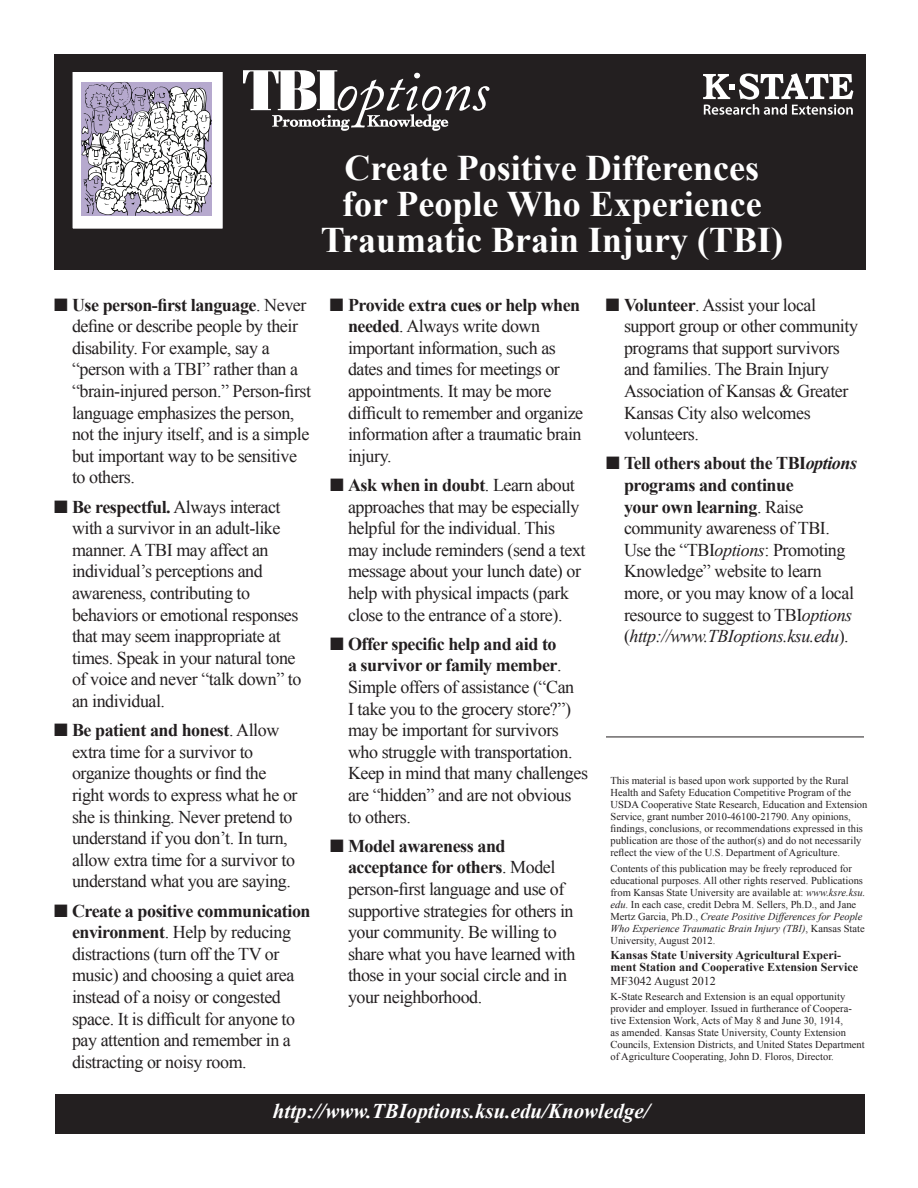
<style>
.page{position:relative;width:918px;height:1188px;background:#fff}
.page>*{position:absolute;margin:0;border:0;box-sizing:border-box;transform-origin:0 0}
.t1{font:700 36px "Times New Roman";color:#fff}
.t2{font:italic 700 21px "Times New Roman";color:#fff}
.t3{font:18px/21.6px "Times New Roman";letter-spacing:-.025em;color:#231f20}
.t4{font:700 12px/12px "Times New Roman";color:#231f20}
.t5{font:12px "Times New Roman";color:#231f20}
.t6{font:10.5px/12px "Times New Roman";color:#231f20}
.s1{font-weight:700}
.s2{font-weight:700;font-style:italic}
.s3{font-style:italic}
</style>
<div class="page">
<div style="left:54px;top:54px;width:812px;height:216px;background:#231f20"></div>
<div style="left:56px;top:1094px;width:810px;height:40px;background:#231f20"></div>
<div style="left:70px;top:70px;width:155px;height:161px;background:#fff"></div>
<div style="left:68px;top:68px;width:159px;height:165px;border:4px solid #231f20"></div>
<svg style="left:81px;top:82px;width:131px;height:134px"></svg>
<svg style="left:703px;top:73px;width:150px;height:42px"></svg>
<svg style="left:243px;top:70px;width:247px;height:61px"></svg>
<hr style="left:606px;top:737px;width:258px;height:1px;background:#231f20">
<p class="t1" style="left:345px;top:143px;width:416px">Create Positive Differences</p>
<p class="t1" style="left:342px;top:179px;width:421px">for People Who Experience</p>
<p class="t1" style="left:321px;top:215px;width:464px">Traumatic Brain Injury (TBI)</p>
<p class="t3" style="left:72px;top:294px;width:241px;text-indent:-18px">■ <span class="s1">Use person-first language</span>. Never define or describe people by their disability. For example, say a “person with a TBI” rather than a “brain-injured person.” Person-first language emphasizes the person, not the injury itself, and is a simple but important way to be sensitive to others.</p>
<p class="t3" style="left:72px;top:496px;width:231px;text-indent:-18px">■ <span class="s1">Be respectful.</span> Always interact with a survivor in an adult-like manner. A TBI may affect an individual’s perceptions and awareness, contributing to behaviors or emotional responses that may seem inappropriate at times. Speak in your natural tone of voice and never “talk down” to an individual.</p>
<p class="t3" style="left:72px;top:719px;width:227px;text-indent:-18px">■ <span class="s1">Be patient and honest</span>. Allow extra time for a survivor to organize thoughts or find the right words to express what he or she is thinking. Never pretend to understand if you don’t. In turn, allow extra time for a survivor to understand what you are saying.</p>
<p class="t3" style="left:72px;top:899px;width:240px;text-indent:-18px">■ <span class="s1">Create a positive communication environment</span>. Help by reducing distractions (turn off the TV or music) and choosing a quiet area instead of a noisy or congested space. It is difficult for anyone to pay attention and remember in a distracting or noisy room.</p>
<p class="t3" style="left:348px;top:294px;width:237px;text-indent:-18px">■ <span class="s1">Provide extra cues or help when needed</span>. Always write down important information, such as dates and times for meetings or appointments. It may be more difficult to remember and organize information after a traumatic brain injury.</p>
<p class="t3" style="left:348px;top:474px;width:239px;text-indent:-18px">■ <span class="s1">Ask when in doubt</span>. Learn about approaches that may be especially helpful for the individual. This may include reminders (send a text message about your lunch date) or help with physical impacts (park close to the entrance of a store).</p>
<p class="t3" style="left:348px;top:633px;width:242px;text-indent:-18px">■ <span class="s1">Offer specific help and aid to<br>a survivor or family member</span>.<br>Simple offers of assistance (“Can<br>I take you to the grocery store?”) may be important for survivors who struggle with transportation.<br>Keep in mind that many challenges are “hidden” and are not obvious to others.</p>
<p class="t3" style="left:348px;top:835px;width:229px;text-indent:-18px">■ <span class="s1">Model awareness and acceptance for others</span>. Model person-first language and use of supportive strategies for others in your community. Be willing to share what you have learned with those in your social circle and in your neighborhood.</p>
<p class="t3" style="left:624px;top:294px;width:236px;text-indent:-18px">■ <span class="s1">Volunteer</span>. Assist your local support group or other community programs that support survivors and families. The Brain Injury<br>Association of Kansas &amp; Greater<br>Kansas City also welcomes volunteers.</p>
<p class="t3" style="left:624px;top:452px;width:235px;text-indent:-18px">■ <span class="s1">Tell others about the TBI</span><span class="s2">options </span><span class="s1">programs and continue<br>your own learning</span>. Raise community awareness of TBI.<br>Use the “TBI<span class="s3">options</span>: Promoting<br>Knowledge” website to learn more, or you may know of a local resource to suggest to TBI<span class="s3">options </span>(<span class="s3">http://www.TBIoptions.ksu.edu</span>).</p>
<p class="t6" style="left:610px;top:775px;width:258px">This material is based upon work supported by the Rural Health and Safety Education Competitive Program of the USDA Cooperative State Research, Education and Extension Service, grant number 2010-46100-21790. Any opinions, findings, conclusions, or recommendations expressed in this publication are those of the author(s) and do not necessarily reflect the view of the U.S. Department of Agriculture.</p>
<p class="t6" style="left:610px;top:862px;width:256px">Contents of this publication may be freely reproduced for educational purposes. All other rights reserved. Publications from Kansas State University are available at: <span class="s3">www.ksre.ksu. edu</span>. In each case, credit Debra M. Sellers, Ph.D., and Jane Mertz Garcia, Ph.D., <span class="s3">Create Positive Differences for People Who Experience Traumatic Brain Injury (TBI)</span>, Kansas State University, August 2012.</p>
<p class="t4" style="left:610px;top:949px;width:249px">Kansas State University Agricultural Experi&shy;ment Station and Cooperative Extension Service</p>
<p class="t5" style="left:610px;top:973px;width:107px">MF3042 August 2012</p>
<p class="t6" style="left:610px;top:991px;width:256px">K-State Research and Extension is an equal opportunity provider and employer. Issued in furtherance of Coopera&shy;tive Extension Work, Acts of May 8 and June 30, 1914,<br>as amended. Kansas State University, County Extension Councils, Extension Districts, and United States Department of Agriculture Cooperating, John D. Floros, Director.</p>
<p class="t2" style="left:273px;top:1096px;width:378px">http://www.TBIoptions.ksu.edu/Knowledge/</p>
</div>
